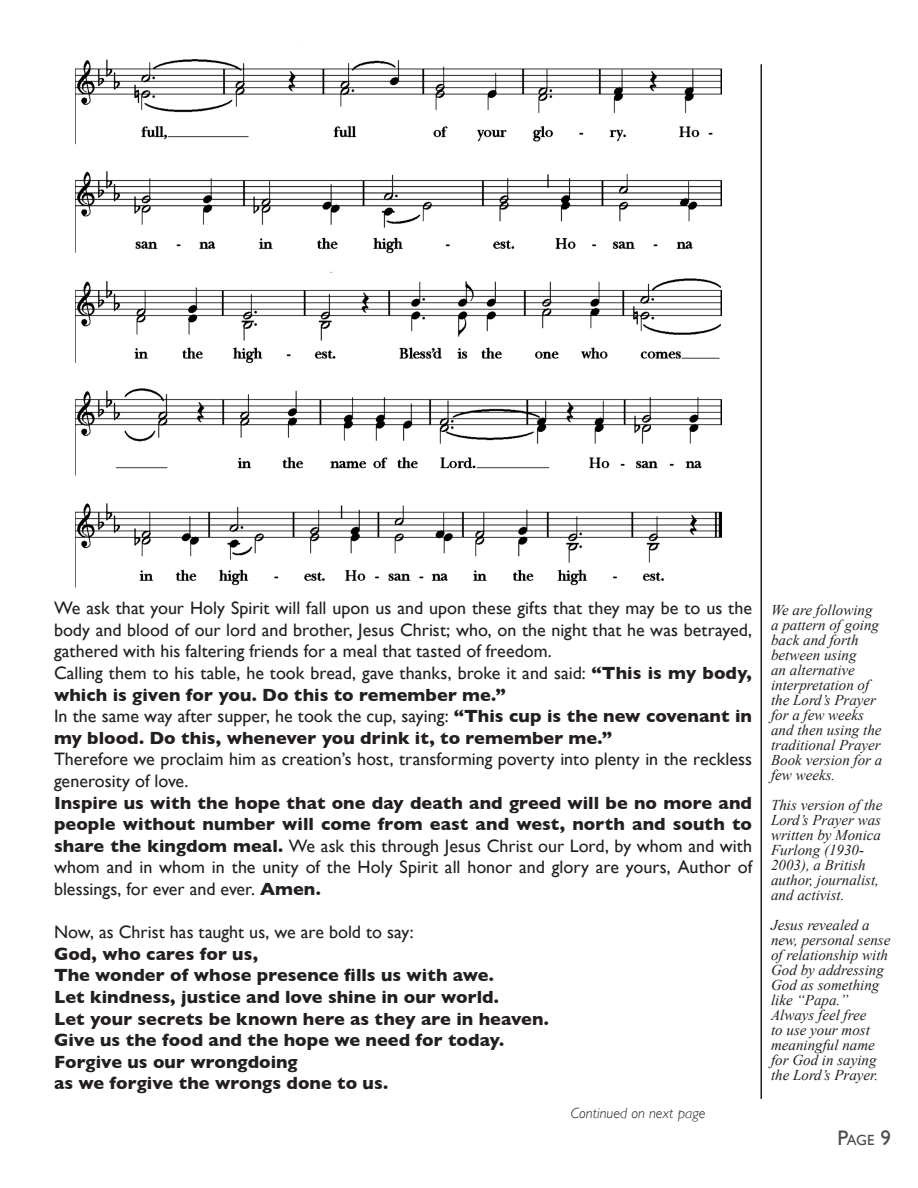
<style>
.page{position:relative;width:918px;height:1188px;background:#fff}
.page>*{position:absolute;margin:0;border:0;box-sizing:border-box;transform-origin:0 0}
.Celebrant{font:18px/21.6px "Gill Sans";color:#231f20;text-align:justify}
.Congregation{font:700 18px "Gill Sans";letter-spacing:.005em;color:#231f20}
.Celebrant-2{font:700 18px/21.6px "Gill Sans";letter-spacing:.005em;color:#231f20}
.Margin_Left{font:italic 15px/15px "Times New Roman";color:#231f20}
.Rubric{font:italic 300 15px "Gill Sans";color:#231f20}
.t1{font:14.7px "Gill Sans";color:#4b4c4d}
.s1{font-weight:700}
.s2{font-weight:400}
.s3{font-size:21px}
</style>
<div class="page">
<hr style="left:760px;top:64px;width:2px;height:1035px;background:#231f20">
<img style="left:75px;top:59px;width:646px;height:529px">
<p class="Celebrant" style="left:54px;top:597px;width:700px">We ask that your Holy Spirit will fall upon us and upon these gifts that they may be to us the body and blood of our lord and brother, Jesus Christ; who, on the night that he was betrayed, gathered with his faltering friends for a meal that tasted of freedom.</p>
<p class="Celebrant" style="left:54px;top:662px;width:700px">Calling them to his table, he took bread, gave thanks, broke it and said: <span class="s1">“This is my body, which is given for you. Do this to remember me.”</span></p>
<p class="Celebrant-2" style="left:54px;top:705px;width:700px"><span class="s2">In the same way after supper, he took the cup, saying:</span> “This cup is the new covenant in my blood. Do this, whenever you drink it, to remember me.”</p>
<p class="Celebrant" style="left:54px;top:748px;width:700px">Therefore we proclaim him as creation’s host, transforming poverty into plenty in the reckless generosity of love.</p>
<p class="Celebrant" style="left:54px;top:792px;width:700px"><span class="s1">Inspire us with the hope that one day death and greed will be no more and people without number will come from east and west, north and south to share the kingdom meal.</span> We ask this through Jesus Christ our Lord, by whom and with whom and in whom in the unity of the Holy Spirit all honor and glory are yours, Author of blessings, for ever and ever. <span class="s1">Amen.</span></p>
<p class="Celebrant" style="left:54px;top:921px;width:361px">Now, as Christ has taught us, we are bold to say:</p>
<p class="Congregation" style="left:54px;top:939px;width:206px">God, who cares for us,</p>
<p class="Congregation" style="left:54px;top:961px;width:442px">The wonder of whose presence fills us with awe.</p>
<p class="Congregation" style="left:54px;top:983px;width:446px">Let kindness, justice and love shine in our world.</p>
<p class="Congregation" style="left:54px;top:1004px;width:496px">Let your secrets be known here as they are in heaven.</p>
<p class="Congregation" style="left:54px;top:1026px;width:452px">Give us the food and the hope we need for today.</p>
<p class="Congregation" style="left:54px;top:1047px;width:245px">Forgive us our wrongdoing</p>
<p class="Congregation" style="left:54px;top:1069px;width:336px">as we forgive the wrongs done to us.</p>
<p class="Rubric" style="left:571px;top:1105px;width:136px">Continued on next page</p>
<p class="Margin_Left" style="left:771px;top:602px;width:113px">We are following a pattern of going back and forth between using<br>an alternative interpretation of the Lord’s Prayer for a few weeks and then using the traditional Prayer<br>Book version for a few weeks.</p>
<p class="Margin_Left" style="left:771px;top:797px;width:113px">This version of the<br>Lord’s Prayer was written by Monica<br>Furlong (1930-<br>2003), a British author, journalist, and activist.</p>
<p class="Margin_Left" style="left:771px;top:917px;width:121px">Jesus revealed a new, personal sense of relationship with<br>God by addressing<br>God as something like “Papa.”<br>Always feel free<br>to use your most meaningful name for God in saying the Lord’s Prayer.</p>
<p class="t1" style="left:838px;top:1131px;width:55px"><span class="s3">P</span>age <span class="s3">9</span></p>
</div>
